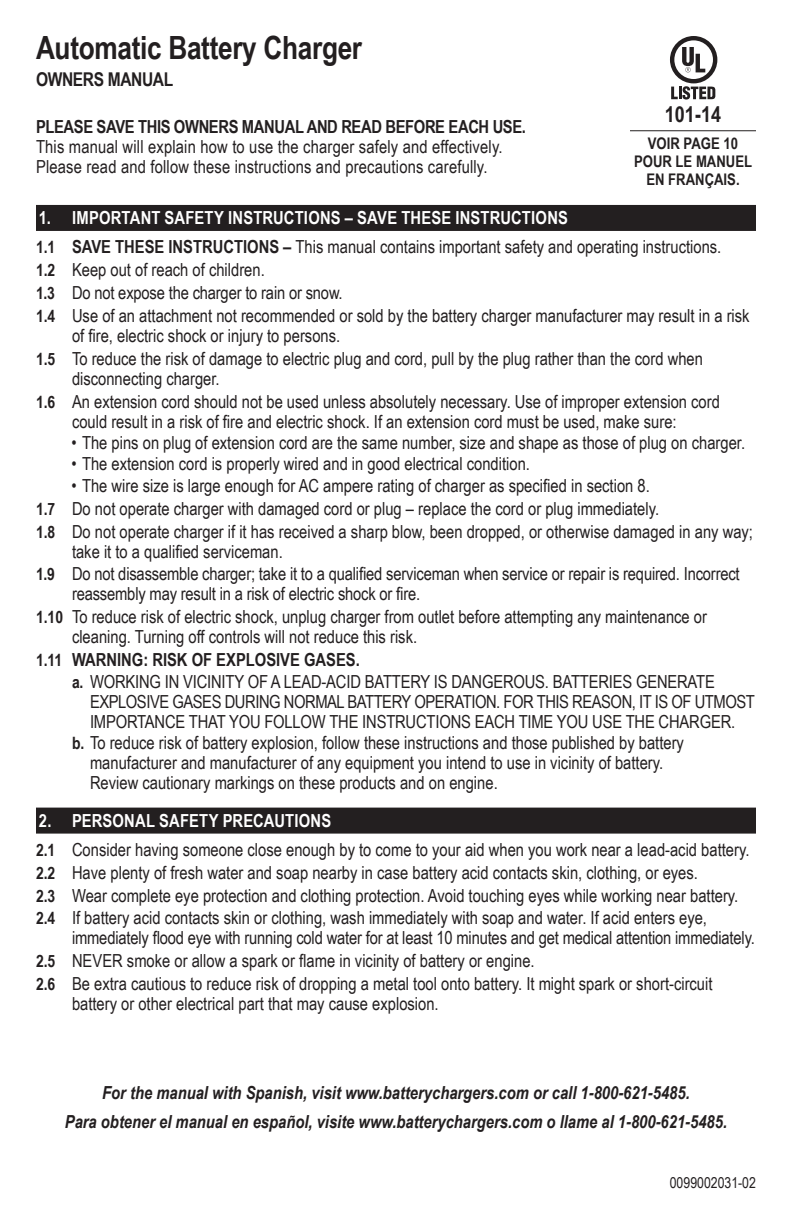
<style>
.page{position:relative;width:792px;height:1224px;background:#fff}
.page>*{position:absolute;margin:0;border:0;box-sizing:border-box;transform-origin:0 0}
.t1{font:700 32px "Arial Narrow";letter-spacing:-.01em;color:#231f20}
.t2{font:700 22px "Arial Narrow";color:#231f20}
.t3{font:700 19px "Arial Narrow";letter-spacing:-.02em;color:#231f20}
.t4{font:18px/20px "Arial Narrow";color:#231f20}
.t5{font:italic 700 18px "Arial Narrow";color:#231f20}
.t6{font:700 18px "Arial Narrow";letter-spacing:.01em;color:#fff}
.t7{font:700 18px "Arial Narrow";color:#231f20}
.t8{font:700 16px/18px "Arial Narrow";color:#231f20;text-align:center}
.t9{font:15px "Arial Narrow";color:#231f20}
.s1{font-weight:700}
.s2{font-weight:700;font-size:17px}
.s3{font-size:17px}
</style>
<div class="page">
<div style="left:36px;top:205px;width:720px;height:26px;background:#231f20"></div>
<div style="left:36px;top:808px;width:720px;height:26px;background:#231f20"></div>
<svg style="left:670px;top:36px;width:47px;height:64px"></svg>
<hr style="left:630px;top:130px;width:126px;height:1px;background:#231f20">
<p class="t1" style="left:36px;top:24px;width:328px">Automatic Battery Charger</p>
<p class="t3" style="left:36px;top:65px;width:139px">OWNERS MANUAL</p>
<p class="t4" style="left:36px;top:116px;width:492px"><span class="s1">PLEASE SAVE THIS OWNERS MANUAL AND READ BEFORE EACH USE.<br></span>This manual will explain how to use the charger safely and effectively.<br>Please read and follow these instructions and precautions carefully.</p>
<p class="t2" style="left:665px;top:98px;width:58px">101-14</p>
<p class="t8" style="left:634px;top:134px;width:120px">VOIR PAGE 10<br>POUR LE MANUEL<br>EN FRANÇAIS.</p>
<p class="t6" style="left:39px;top:205px;width:531px">1. IMPORTANT SAFETY INSTRUCTIONS – SAVE THESE INSTRUCTIONS</p>
<p class="t4" style="left:36px;top:236px;width:687px"><span class="s2">1.1</span> <span class="s1">SAVE THESE INSTRUCTIONS –</span> This manual contains important safety and operating instructions.</p>
<p class="t4" style="left:36px;top:259px;width:230px"><span class="s2">1.2</span> Keep out of reach of children.</p>
<p class="t4" style="left:36px;top:282px;width:308px"><span class="s2">1.3</span> Do not expose the charger to rain or snow.</p>
<p class="t4" style="left:72px;top:305px;width:679px;text-indent:-36px"><span class="s2">1.4</span> Use of an attachment not recommended or sold by the battery charger manufacturer may result in a risk of fire, electric shock or injury to persons.</p>
<p class="t4" style="left:72px;top:348px;width:632px;text-indent:-36px"><span class="s2">1.5</span> To reduce the risk of damage to electric plug and cord, pull by the plug rather than the cord when disconnecting charger.</p>
<p class="t4" style="left:36px;top:390px;width:685px;text-align:center"><span class="s2">1.6</span> An extension cord should not be used unless absolutely necessary. Use of improper extension cord could result in a risk of fire and electric shock. If an extension cord must be used, make sure:</p>
<p class="t4" style="left:72px;top:432px;width:675px">• The pins on plug of extension cord are the same number, size and shape as those of plug on charger.</p>
<p class="t4" style="left:72px;top:453px;width:460px">• The extension cord is properly wired and in good electrical condition.</p>
<p class="t4" style="left:72px;top:475px;width:580px">• The wire size is large enough for AC ampere rating of charger as specified in section 8.</p>
<p class="t4" style="left:36px;top:498px;width:625px"><span class="s2">1.7</span> Do not operate charger with damaged cord or plug – replace the cord or plug immediately.</p>
<p class="t4" style="left:72px;top:521px;width:683px;text-indent:-36px"><span class="s2">1.8</span> Do not operate charger if it has received a sharp blow, been dropped, or otherwise damaged in any way; take it to a qualified serviceman.</p>
<p class="t4" style="left:72px;top:563px;width:669px;text-indent:-36px"><span class="s2">1.9</span> Do not disassemble charger; take it to a qualified serviceman when service or repair is required. Incorrect reassembly may result in a risk of electric shock or fire.</p>
<p class="t4" style="left:72px;top:606px;width:637px;text-indent:-36px"><span class="s2">1.10</span> To reduce risk of electric shock, unplug charger from outlet before attempting any maintenance or cleaning. Turning off controls will not reduce this risk.</p>
<p class="t7" style="left:36px;top:646px;width:325px"><span class="s3">1.11</span> WARNING: RISK OF EXPLOSIVE GASES.</p>
<p class="t4" style="left:90px;top:671px;width:666px;text-indent:-18px"><span class="s2">a.</span> WORKING IN VICINITY OF A LEAD-ACID BATTERY IS DANGEROUS. BATTERIES GENERATE<br>EXPLOSIVE GASES DURING NORMAL BATTERY OPERATION. FOR THIS REASON, IT IS OF UTMOST<br>IMPORTANCE THAT YOU FOLLOW THE INSTRUCTIONS EACH TIME YOU USE THE CHARGER.</p>
<p class="t4" style="left:90px;top:732px;width:596px;text-indent:-18px"><span class="s2">b.</span> To reduce risk of battery explosion, follow these instructions and those published by battery manufacturer and manufacturer of any equipment you intend to use in vicinity of battery.<br>Review cautionary markings on these products and on engine.</p>
<p class="t6" style="left:39px;top:807px;width:294px">2. PERSONAL SAFETY PRECAUTIONS</p>
<p class="t4" style="left:36px;top:839px;width:715px"><span class="s2">2.1</span> Consider having someone close enough by to come to your aid when you work near a lead-acid battery.</p>
<p class="t4" style="left:36px;top:862px;width:664px"><span class="s2">2.2</span> Have plenty of fresh water and soap nearby in case battery acid contacts skin, clothing, or eyes.</p>
<p class="t4" style="left:36px;top:884px;width:704px"><span class="s2">2.3</span> Wear complete eye protection and clothing protection. Avoid touching eyes while working near battery.</p>
<p class="t4" style="left:72px;top:907px;width:684px;text-indent:-36px"><span class="s2">2.4</span> If battery acid contacts skin or clothing, wash immediately with soap and water. If acid enters eye, immediately flood eye with running cold water for at least 10 minutes and get medical attention immediately.</p>
<p class="t4" style="left:36px;top:950px;width:500px"><span class="s2">2.5</span> NEVER smoke or allow a spark or flame in vicinity of battery or engine.</p>
<p class="t4" style="left:72px;top:973px;width:642px;text-indent:-36px"><span class="s2">2.6</span> Be extra cautious to reduce risk of dropping a metal tool onto battery. It might spark or short-circuit battery or other electrical part that may cause explosion.</p>
<p class="t5" style="left:102px;top:1079px;width:589px">For the manual with Spanish, visit www.batterychargers.com or call 1-800-621-5485.</p>
<p class="t5" style="left:65px;top:1108px;width:664px">Para obtener el manual en español, visite www.batterychargers.com o llame al 1-800-621-5485.</p>
<p class="t9" style="left:670px;top:1172px;width:88px">0099002031-02</p>
</div>
